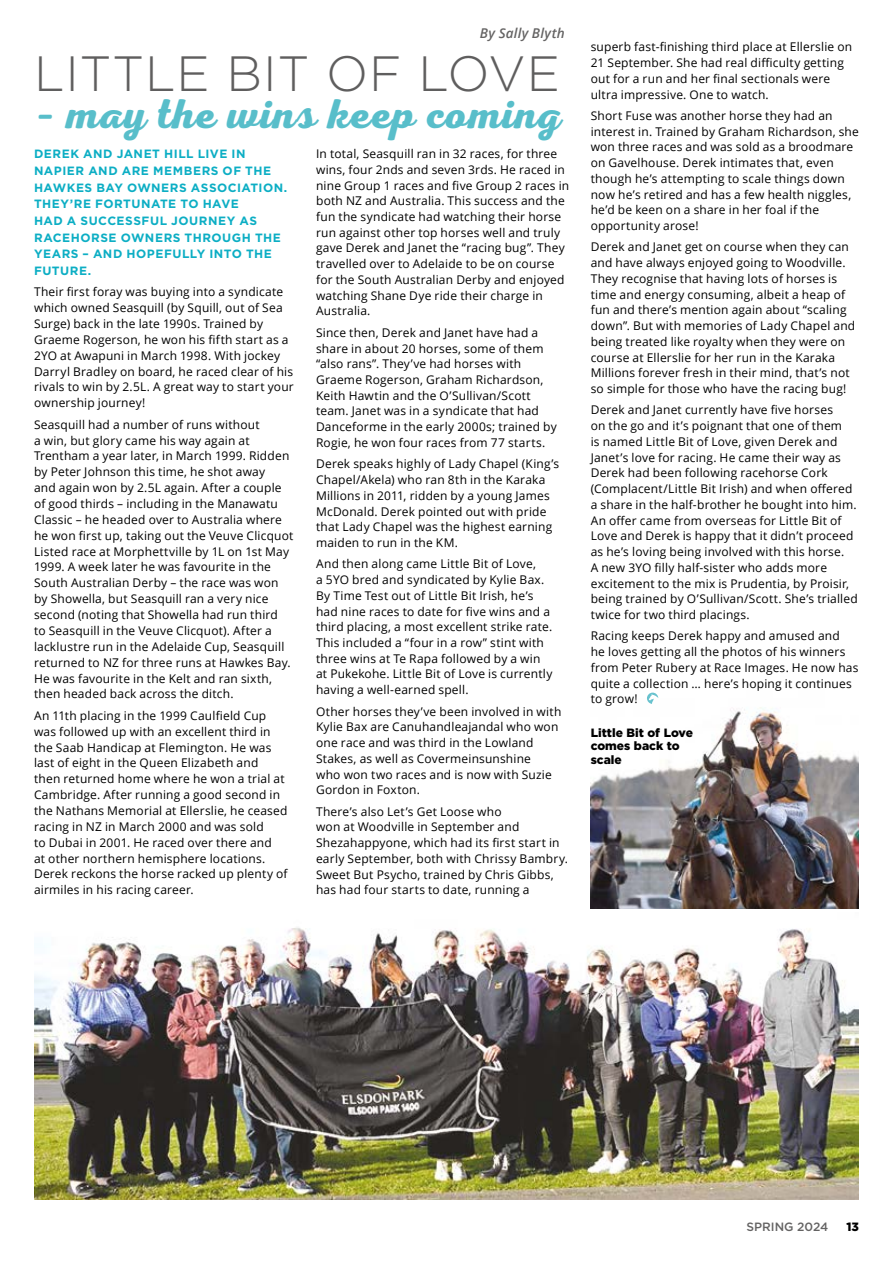
<style>
.page{position:relative;width:893px;height:1263px;background:#fff}
.page>*{position:absolute;margin:0;border:0;box-sizing:border-box;transform-origin:0 0}
.t1{font:300 49.5px "Gotham";letter-spacing:.02em;color:#5f5e5e}
.t2{font:42px "Nexa Script Free";letter-spacing:.02em;color:#58beca}
.t3{font:italic 600 13.5px "Open Sans";letter-spacing:.02em;color:#646363}
.t4{font:12px/15.8px "Open Sans";letter-spacing:.015em;color:#000}
.t5{font:700 12px/16.6px "Gotham";letter-spacing:.045em;color:#0caec4}
.t6{font:900 12px/13.5px "Gotham";color:#000}
.t7{font:500 12px "Gotham";color:#646363}
</style>
<div class="page">
<img style="left:34px;top:927px;width:825px;height:272px">
<img style="left:591px;top:692px;width:268px;height:216px">
<svg style="left:647px;top:693px;width:11px;height:11px"></svg>
<p class="t3" style="left:480px;top:24px;width:86px">By Sally Blyth</p>
<h1 class="t1" style="left:34px;top:43px;width:527px">LITTLE BIT OF LOVE</h1>
<h2 class="t2" style="left:34px;top:89px;width:529px">– May the wins keep coming</h2>
<p class="t5" style="left:34px;top:146px;width:255px">DEREK AND JANET HILL LIVE IN<br>NAPIER AND ARE MEMBERS OF THE<br>HAWKES BAY OWNERS ASSOCIATION.<br>THEY’RE FORTUNATE TO HAVE<br>HAD A SUCCESSFUL JOURNEY AS<br>RACEHORSE OWNERS THROUGH THE<br>YEARS – AND HOPEFULLY INTO THE<br>FUTURE.</p>
<p class="t4" style="left:34px;top:284px;width:261px">Their first foray was buying into a syndicate which owned Seasquill (by Squill, out of Sea Surge) back in the late 1990s. Trained by Graeme Rogerson, he won his fifth start as a 2YO at Awapuni in March 1998. With jockey Darryl Bradley on board, he raced clear of his rivals to win by 2.5L. A great way to start your ownership journey!</p>
<p class="t4" style="left:34px;top:416px;width:261px">Seasquill had a number of runs without<br>a win, but glory came his way again at Trentham a year later, in March 1999. Ridden by Peter Johnson this time, he shot away<br>and again won by 2.5L again. After a couple of good thirds – including in the Manawatu Classic – he headed over to Australia where he won first up, taking out the Veuve Clicquot Listed race at Morphettville by 1L on 1st May 1999. A week later he was favourite in the South Australian Derby – the race was won by Showella, but Seasquill ran a very nice second (noting that Showella had run third<br>to Seasquill in the Veuve Clicquot). After a lacklustre run in the Adelaide Cup, Seasquill returned to NZ for three runs at Hawkes Bay.<br>He was favourite in the Kelt and ran sixth, then headed back across the ditch.</p>
<p class="t4" style="left:34px;top:707px;width:255px">An 11th placing in the 1999 Caulfield Cup was followed up with an excellent third in the Saab Handicap at Flemington. He was last of eight in the Queen Elizabeth and then returned home where he won a trial at Cambridge. After running a good second in the Nathans Memorial at Ellerslie, he ceased racing in NZ in March 2000 and was sold<br>to Dubai in 2001. He raced over there and<br>at other northern hemisphere locations.<br>Derek reckons the horse racked up plenty of airmiles in his racing career.</p>
<p class="t4" style="left:316px;top:145px;width:255px">In total, Seasquill ran in 32 races, for three wins, four 2nds and seven 3rds. He raced in nine Group 1 races and five Group 2 races in both NZ and Australia. This success and the fun the syndicate had watching their horse run against other top horses well and truly gave Derek and Janet the “racing bug”. They travelled over to Adelaide to be on course for the South Australian Derby and enjoyed watching Shane Dye ride their charge in Australia.</p>
<p class="t4" style="left:316px;top:324px;width:242px">Since then, Derek and Janet have had a share in about 20 horses, some of them “also rans”. They’ve had horses with Graeme Rogerson, Graham Richardson, Keith Hawtin and the O’Sullivan/Scott team. Janet was in a syndicate that had Danceforme in the early 2000s; trained by Rogie, he won four races from 77 starts.</p>
<p class="t4" style="left:316px;top:456px;width:245px">Derek speaks highly of Lady Chapel (King’s Chapel/Akela) who ran 8th in the Karaka Millions in 2011, ridden by a young James McDonald. Derek pointed out with pride that Lady Chapel was the highest earning maiden to run in the KM.</p>
<p class="t4" style="left:316px;top:556px;width:238px">And then along came Little Bit of Love,<br>a 5YO bred and syndicated by Kylie Bax.<br>By Time Test out of Little Bit Irish, he’s had nine races to date for five wins and a third placing, a most excellent strike rate.<br>This included a “four in a row” stint with three wins at Te Rapa followed by a win at Pukekohe. Little Bit of Love is currently having a well-earned spell.</p>
<p class="t4" style="left:316px;top:703px;width:247px">Other horses they’ve been involved in with Kylie Bax are Canuhandleajandal who won one race and was third in the Lowland Stakes, as well as Covermeinsunshine<br>who won two races and is now with Suzie Gordon in Foxton.</p>
<p class="t4" style="left:316px;top:803px;width:253px">There’s also Let’s Get Loose who<br>won at Woodville in September and Shezahappyone, which had its first start in early September, both with Chrissy Bambry.<br>Sweet But Psycho, trained by Chris Gibbs, has had four starts to date, running a</p>
<p class="t4" style="left:591px;top:39px;width:263px">superb fast-finishing third place at Ellerslie on 21 September. She had real difficulty getting out for a run and her final sectionals were ultra impressive. One to watch.</p>
<p class="t4" style="left:591px;top:107px;width:270px">Short Fuse was another horse they had an interest in. Trained by Graham Richardson, she won three races and was sold as a broodmare on Gavelhouse. Derek intimates that, even though he’s attempting to scale things down now he’s retired and has a few health niggles, he’d be keen on a share in her foal if the opportunity arose!</p>
<p class="t4" style="left:591px;top:239px;width:266px">Derek and Janet get on course when they can and have always enjoyed going to Woodville.<br>They recognise that having lots of horses is time and energy consuming, albeit a heap of fun and there’s mention again about “scaling down”. But with memories of Lady Chapel and being treated like royalty when they were on course at Ellerslie for her run in the Karaka Millions forever fresh in their mind, that’s not so simple for those who have the racing bug!</p>
<p class="t4" style="left:591px;top:402px;width:269px">Derek and Janet currently have five horses<br>on the go and it’s poignant that one of them<br>is named Little Bit of Love, given Derek and Janet’s love for racing. He came their way as Derek had been following racehorse Cork (Complacent/Little Bit Irish) and when offered a share in the half-brother he bought into him.<br>An offer came from overseas for Little Bit of Love and Derek is happy that it didn’t proceed as he’s loving being involved with this horse.<br>A new 3YO filly half-sister who adds more excitement to the mix is Prudentia, by Proisir, being trained by O’Sullivan/Scott. She’s trialled twice for two third placings.</p>
<p class="t4" style="left:591px;top:628px;width:269px">Racing keeps Derek happy and amused and<br>he loves getting all the photos of his winners from Peter Rubery at Race Images. He now has quite a collection … here’s hoping it continues to grow!</p>
<p class="t6" style="left:591px;top:726px;width:104px">Little Bit of Love comes back to scale</p>
<p class="t7" style="left:746px;top:1218px;width:83px">SPRING 2024</p>
<p class="t6" style="left:846px;top:1219px;width:14px">13</p>
</div>
